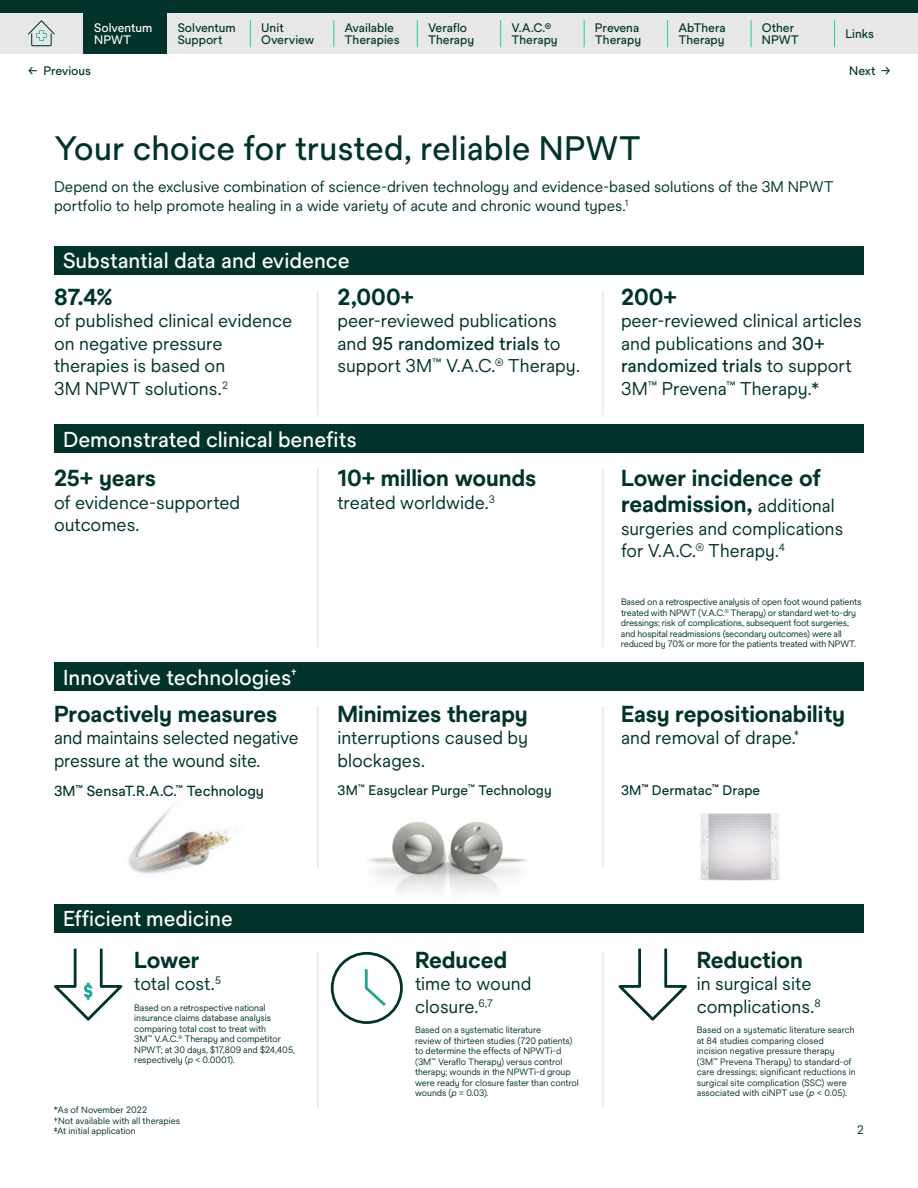
<style>
.page{position:relative;width:918px;height:1188px;background:#fff}
.page>*{position:absolute;margin:0;border:0;box-sizing:border-box;transform-origin:0 0}
.t1{font:500 33px "Solve Pro";color:#01332b}
.t2{font:700 22.5px/26.2px "Solve Pro";letter-spacing:-.005em;color:#01332b}
.t3{font:500 21px "Solve Pro";color:#fff}
.t4{font:18px/22.5px "Solve Pro";color:#01332b}
.t5{font:15px/18.8px "Solve Pro";color:#01332b}
.t6{font:500 14.25px "Solve Pro";color:#01332b}
.t7{font:500 13.5px "Solve Pro";color:#01332b}
.t8{font:500 12px/12px "Solve Pro";color:#01332b}
.t9{font:500 12px/12px "Solve Pro";color:#fff}
.t10{font:12px "Solve Pro";color:#01332b}
.t11{font:9px/10.5px "Solve Pro";letter-spacing:-.01em;color:#01332b}
.s1{font-weight:500}
.s2{font-weight:400;font-size:18px}
.s3{font-style:italic}
</style>
<div class="page">
<div style="left:0;top:0;width:918px;height:14px;background:#01332b"></div>
<div style="left:0;top:14px;width:83px;height:40px;background:#e7e7e7"></div>
<svg style="left:28px;top:20px;width:27px;height:26px"></svg>
<div style="left:751px;top:14px;width:84px;height:40px;background:#e7e7e7"></div>
<div style="left:835px;top:14px;width:83px;height:40px;background:#e7e7e7"></div>
<div style="left:584px;top:14px;width:84px;height:40px;background:#e7e7e7"></div>
<div style="left:417px;top:14px;width:84px;height:40px;background:#e7e7e7"></div>
<div style="left:668px;top:14px;width:83px;height:40px;background:#e7e7e7"></div>
<div style="left:501px;top:14px;width:83px;height:40px;background:#e7e7e7"></div>
<div style="left:334px;top:14px;width:83px;height:40px;background:#e7e7e7"></div>
<div style="left:250px;top:14px;width:84px;height:40px;background:#e7e7e7"></div>
<div style="left:167px;top:14px;width:83px;height:40px;background:#e7e7e7"></div>
<hr style="left:317px;top:952px;width:1px;height:156px;background:#e7e7e7">
<hr style="left:602px;top:952px;width:1px;height:156px;background:#e7e7e7">
<hr style="left:317px;top:706px;width:1px;height:162px;background:#e7e7e7">
<hr style="left:602px;top:706px;width:1px;height:162px;background:#e7e7e7">
<hr style="left:317px;top:469px;width:1px;height:178px;background:#e7e7e7">
<hr style="left:602px;top:469px;width:1px;height:178px;background:#e7e7e7">
<hr style="left:317px;top:290px;width:1px;height:126px;background:#e7e7e7">
<hr style="left:602px;top:290px;width:1px;height:126px;background:#e7e7e7">
<svg style="left:834px;top:20px;width:1px;height:27px"></svg>
<svg style="left:751px;top:20px;width:1px;height:27px"></svg>
<svg style="left:667px;top:20px;width:1px;height:27px"></svg>
<svg style="left:584px;top:20px;width:1px;height:27px"></svg>
<svg style="left:500px;top:20px;width:1px;height:27px"></svg>
<svg style="left:417px;top:20px;width:1px;height:27px"></svg>
<svg style="left:333px;top:20px;width:1px;height:27px"></svg>
<svg style="left:250px;top:20px;width:1px;height:27px"></svg>
<div style="left:83px;top:14px;width:84px;height:40px;background:#01332b"></div>
<div style="left:54px;top:246px;width:810px;height:29px;background:#01332b"></div>
<div style="left:54px;top:424px;width:810px;height:29px;background:#01332b"></div>
<div style="left:54px;top:663px;width:810px;height:28px;background:#01332b"></div>
<img style="left:128px;top:804px;width:111px;height:70px">
<img style="left:368px;top:822px;width:160px;height:70px">
<img style="left:700px;top:813px;width:80px;height:68px">
<div style="left:54px;top:904px;width:810px;height:29px;background:#01332b"></div>
<svg style="left:54px;top:949px;width:68px;height:72px"></svg>
<svg style="left:331px;top:952px;width:72px;height:72px"></svg>
<svg style="left:618px;top:949px;width:69px;height:72px"></svg>
<p class="t9" style="left:94px;top:22px;width:60px">Solventum<br>NPWT</p>
<p class="t8" style="left:178px;top:22px;width:60px">Solventum<br>Support</p>
<p class="t8" style="left:261px;top:22px;width:55px">Unit<br>Overview</p>
<p class="t8" style="left:345px;top:22px;width:57px">Available<br>Therapies</p>
<p class="t8" style="left:428px;top:22px;width:48px">Veraflo<br>Therapy</p>
<p class="t8" style="left:512px;top:22px;width:48px">V.A.C.®<br>Therapy</p>
<p class="t8" style="left:595px;top:22px;width:48px">Prevena<br>Therapy</p>
<p class="t8" style="left:678px;top:22px;width:49px">AbThera<br>Therapy</p>
<p class="t8" style="left:762px;top:22px;width:39px">Other<br>NPWT</p>
<p class="t8" style="left:845px;top:28px;width:30px">Links</p>
<p class="t8" style="left:28px;top:65px;width:65px">← Previous</p>
<p class="t8" style="left:849px;top:65px;width:43px">Next →</p>
<h2 class="t1" style="left:54px;top:129px;width:589px">Your choice for trusted, reliable NPWT</h2>
<p class="t5" style="left:54px;top:177px;width:781px">Depend on the exclusive combination of science-driven technology and evidence-based solutions of the 3M NPWT portfolio to help promote healing in a wide variety of acute and chronic wound types.<sup>1</sup></p>
<h3 class="t3" style="left:63px;top:249px;width:288px">Substantial data and evidence</h3>
<p class="t2" style="left:54px;top:284px;width:60px">87.4%</p>
<p class="t4" style="left:54px;top:310px;width:240px">of published clinical evidence on negative pressure therapies is based on<br>3M NPWT solutions.<sup>2</sup></p>
<p class="t2" style="left:338px;top:284px;width:78px">2,000+</p>
<p class="t4" style="left:338px;top:310px;width:244px">peer-reviewed publications and <span class="s1">95 randomized trials</span> to support 3M<sup>™</sup> V.A.C.<sup>®</sup> Therapy.</p>
<p class="t2" style="left:621px;top:284px;width:57px">200+</p>
<p class="t4" style="left:621px;top:310px;width:242px">peer-reviewed clinical articles and publications and <span class="s1">30+ randomized trials</span> to support<br>3M<sup>™</sup> Prevena<sup>™</sup> Therapy.*</p>
<h3 class="t3" style="left:63px;top:427px;width:295px">Demonstrated clinical benefits</h3>
<p class="t2" style="left:54px;top:465px;width:104px">25+ years</p>
<p class="t4" style="left:54px;top:491px;width:188px">of evidence-supported outcomes.</p>
<p class="t2" style="left:338px;top:465px;width:200px">10+ million wounds</p>
<p class="t4" style="left:338px;top:491px;width:159px">treated worldwide.<sup>3</sup></p>
<h3 class="t3" style="left:63px;top:665px;width:235px">Innovative technologies<sup>†</sup></h3>
<p class="t2" style="left:54px;top:701px;width:225px">Proactively measures</p>
<p class="t4" style="left:54px;top:727px;width:246px">and maintains selected negative pressure at the wound site.</p>
<p class="t6" style="left:54px;top:782px;width:212px">3M<sup>™</sup> SensaT.R.A.C.<sup>™</sup> Technology</p>
<p class="t2" style="left:338px;top:701px;width:192px">Minimizes therapy</p>
<p class="t4" style="left:338px;top:727px;width:192px">interruptions caused by blockages.</p>
<p class="t7" style="left:338px;top:782px;width:216px">3M<sup>™</sup> Easyclear Purge<sup>™</sup> Technology</p>
<p class="t2" style="left:621px;top:465px;width:215px">Lower incidence of readmission, <span class="s2">additional</span></p>
<p class="t4" style="left:621px;top:518px;width:224px">surgeries and complications for V.A.C.<sup>®</sup> Therapy.<sup>4</sup></p>
<p class="t11" style="left:621px;top:597px;width:242px">Based on a retrospective analysis of open foot wound patients treated with NPWT (V.A.C.<sup>®</sup> Therapy) or standard wet-to-dry dressings; risk of complications, subsequent foot surgeries, and hospital readmissions (secondary outcomes) were all reduced by 70% or more for the patients treated with NPWT.</p>
<p class="t2" style="left:621px;top:701px;width:226px">Easy repositionability</p>
<p class="t4" style="left:621px;top:727px;width:180px">and removal of drape.<sup>‡</sup></p>
<p class="t7" style="left:621px;top:782px;width:141px">3M<sup>™</sup> Dermatac<sup>™</sup> Drape</p>
<h3 class="t3" style="left:63px;top:907px;width:171px">Efficient medicine</h3>
<p class="t2" style="left:134px;top:947px;width:67px">Lower</p>
<p class="t4" style="left:134px;top:973px;width:88px">total cost.<sup>5</sup></p>
<p class="t11" style="left:134px;top:1002px;width:162px">Based on a retrospective national insurance claims database analysis comparing total cost to treat with<br>3M<sup>™</sup> V.A.C.<sup>®</sup> Therapy and competitor NPWT; at 30 days, $17,809 and $24,405, respectively (<span class="s3">p</span> &lt; 0.0001).</p>
<p class="t11" style="left:54px;top:1105px;width:128px">*As of November 2022<br>†Not available with all therapies ‡At initial application</p>
<p class="t2" style="left:415px;top:947px;width:94px">Reduced</p>
<p class="t4" style="left:415px;top:973px;width:118px">time to wound closure.<sup>6,7</sup></p>
<p class="t11" style="left:415px;top:1025px;width:165px">Based on a systematic literature<br>review of thirteen studies (720 patients) to determine the effects of NPWTi-d (3M<sup>™</sup> Veraflo Therapy) versus control therapy; wounds in the NPWTi-d group were ready for closure faster than control wounds (<span class="s3">p</span> = 0.03).</p>
<p class="t2" style="left:697px;top:947px;width:108px">Reduction</p>
<p class="t4" style="left:697px;top:973px;width:125px">in surgical site complications.<sup>8</sup></p>
<p class="t11" style="left:697px;top:1025px;width:160px">Based on a systematic literature search at 84 studies comparing closed incision negative pressure therapy (3M<sup>™</sup> Prevena Therapy) to standard-of care dressings; significant reductions in surgical site complication (SSC) were associated with ciNPT use (<span class="s3">p</span> &lt; 0.05).</p>
<h3 class="t10" style="left:857px;top:1123px;width:8px">2</h3>
</div>
